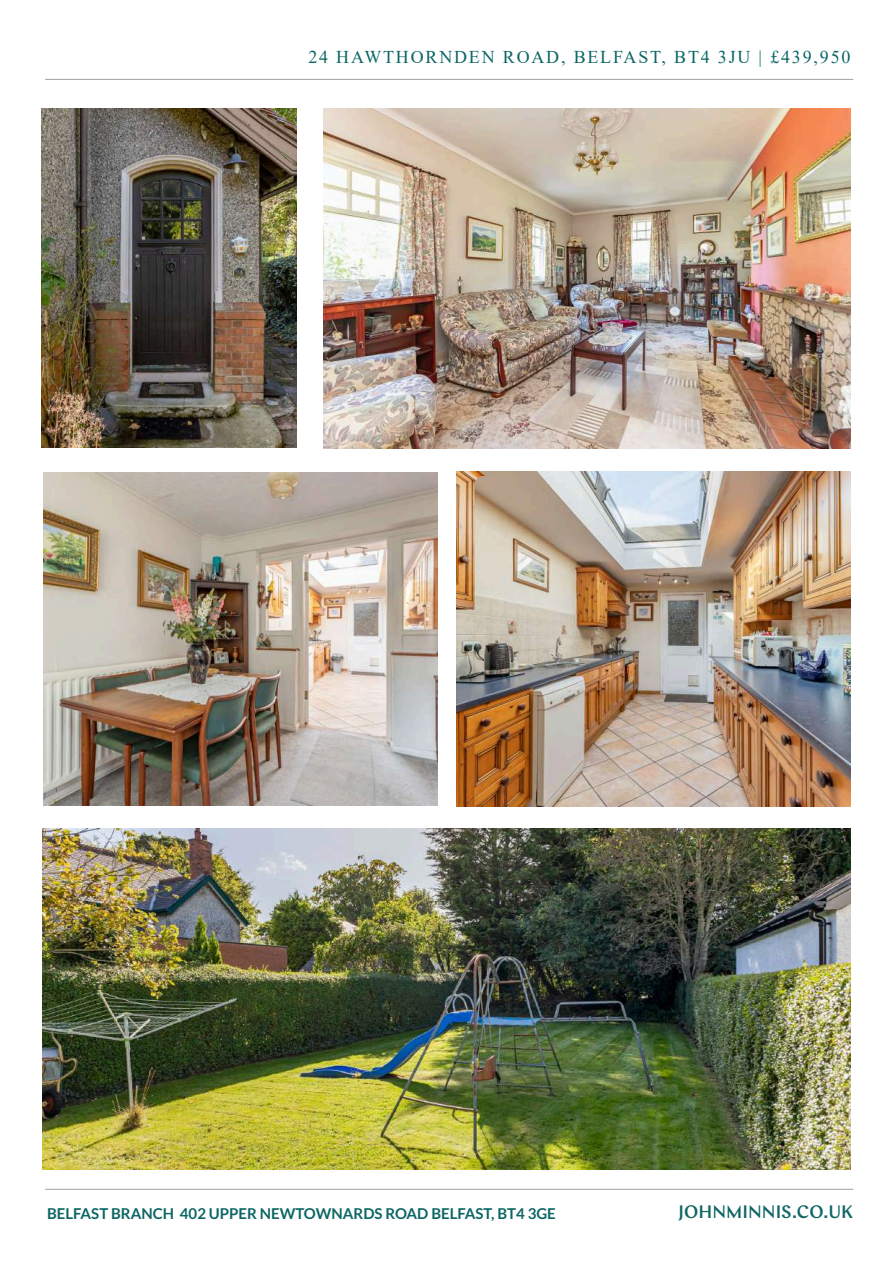
<style>
.page{position:relative;width:893px;height:1263px;background:#fff}
.page>*{position:absolute;margin:0;border:0;box-sizing:border-box;transform-origin:0 0}
.t1{font:18px "Times New Roman";letter-spacing:.1em;color:#0c6664}
.t2{font:500 18px "Chap";color:#0f6664}
.t3{font:700 15px "Lato";color:#0c6664}
</style>
<div class="page">
<img style="left:43px;top:472px;width:394px;height:334px">
<img style="left:323px;top:109px;width:527px;height:340px">
<img style="left:41px;top:108px;width:255px;height:340px">
<hr style="left:45px;top:1189px;width:808px;height:1px;background:#9da2a3">
<hr style="left:45px;top:79px;width:808px;height:1px;background:#9da2a3">
<img style="left:457px;top:472px;width:393px;height:334px">
<img style="left:43px;top:829px;width:807px;height:340px">
<p class="t1" style="left:308px;top:50px;width:544px">24 HAWTHORNDEN ROAD, BELFAST, BT4 3JU | £439,950</p>
<p class="t3" style="left:47px;top:1207px;width:510px">BELFAST BRANCH 402 UPPER NEWTOWNARDS ROAD BELFAST, BT4 3GE</p>
<p class="t2" style="left:679px;top:1200px;width:176px">JOHNMINNIS.CO.UK</p>
</div>
